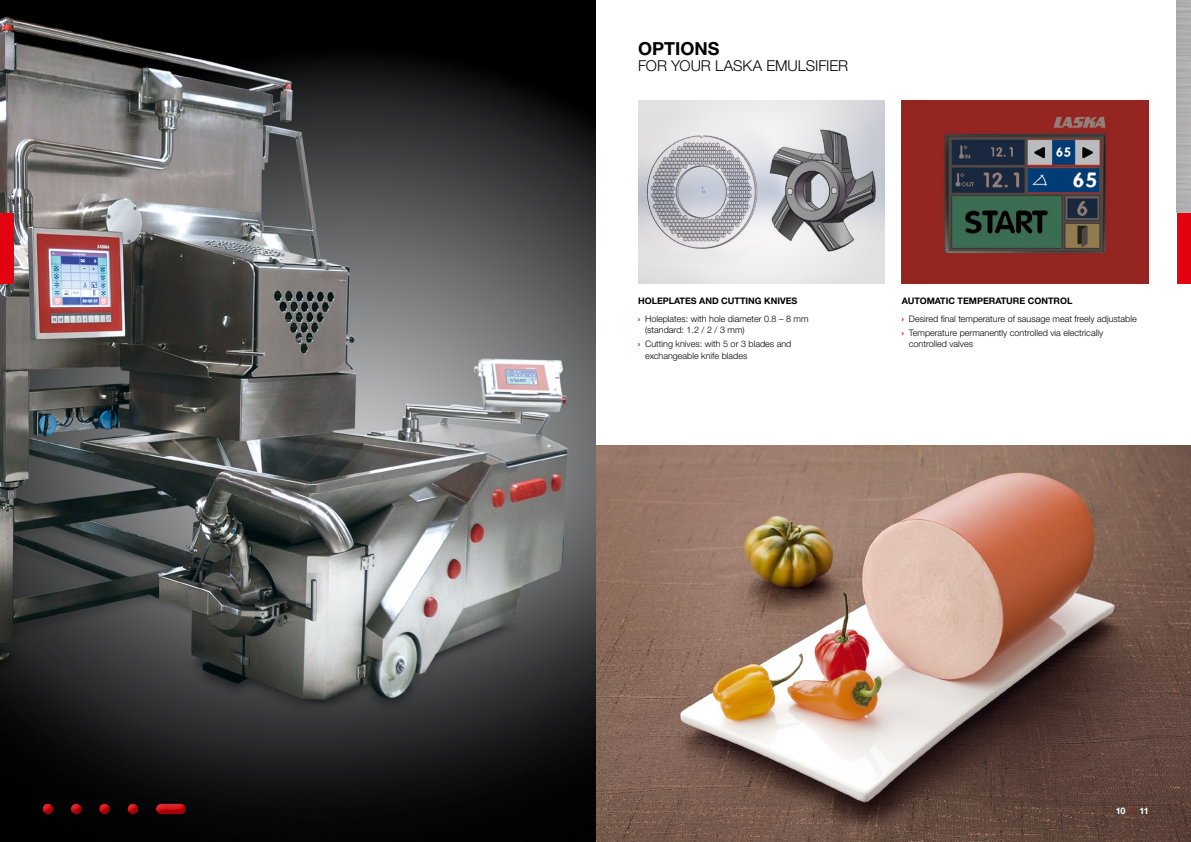
<style>
.page{position:relative;width:1191px;height:842px;background:#fff}
.page>*{position:absolute;margin:0;border:0;box-sizing:border-box;transform-origin:0 0}
.t1{font:700 18px "Helvetica Neue LTW1 G";color:#000}
.t2{font:300 15px "Helvetica Neue LTW1 G";letter-spacing:-.005em;color:#000}
.t3{font:300 9px/17.5px "Helvetica Neue LTW1 G";color:#000}
.t4{font:700 9px "Helvetica Neue LTW1 G";color:#000}
.t5{font:700 9px "Helvetica Neue LTW1 G";color:#fff}
.s1{font-weight:700}
.s2{font-weight:700;color:#e30210}
</style>
<div class="page">
<img style="left:595px;top:445px;width:596px;height:397px">
<img style="left:0;top:0;width:595px;height:842px">
<img style="left:638px;top:101px;width:246px;height:182px">
<div style="left:35px;top:796px;width:23px;height:19px;background:#010101"></div>
<div style="left:38px;top:801px;width:23px;height:14px;background:#000;opacity:.25"></div>
<div style="left:64px;top:796px;width:22px;height:19px;background:#030303"></div>
<div style="left:66px;top:801px;width:23px;height:14px;background:#000;opacity:.25"></div>
<div style="left:92px;top:796px;width:23px;height:19px;background:#030303"></div>
<div style="left:95px;top:801px;width:22px;height:14px;background:#000;opacity:.25"></div>
<div style="left:120px;top:796px;width:23px;height:19px;background:#050505"></div>
<div style="left:123px;top:801px;width:23px;height:14px;background:#000;opacity:.25"></div>
<div style="left:149px;top:796px;width:42px;height:19px;background:#080808"></div>
<div style="left:151px;top:801px;width:42px;height:14px;background:#000;opacity:.25"></div>
<img style="left:901px;top:101px;width:247px;height:182px">
<div style="left:0;top:213px;width:14px;height:70px;background:#e30210"></div>
<div style="left:1176px;top:213px;width:15px;height:70px;background:#e30210"></div>
<h1 class="t1" style="left:638px;top:38px;width:69px">OPTIONS</h1>
<h2 class="t2" style="left:638px;top:57px;width:212px">for your LASKA emulsifier</h2>
<p class="t3" style="left:638px;top:292px;width:172px;text-align:center"><span class="s1">ATES AND CUTTING KNIVES<br></span><span class="s2">›</span> Holeplates: with hole diameter 0.8 – 8 mm</p>
<p class="t3" style="left:638px;top:323px;width:155px;line-height:14.3px;text-indent:7px">(standard: 1.2 / 2 / 3 mm)<br><span class="s2">›</span> Cutting knives: with 5 or 3 blades and</p>
<p class="t3" style="left:645px;top:347px;width:104px">exchangeable knife blades</p>
<p class="t4" style="left:638px;top:295px;width:21px">HOLEPL</p>
<p class="t4" style="left:901px;top:295px;width:69px">AUTOMATIC TEMPER</p>
<p class="t4" style="left:995px;top:295px;width:18px">ATURE</p>
<p class="t3" style="left:901px;top:292px;width:236px;text-indent:126px"><span class="s1">CONTROL<br></span><span class="s2">›</span> Desired final temperature of sausage meat freely adjustable</p>
<p class="t3" style="left:908px;top:327px;width:196px;line-height:11.5px;text-indent:-7px"><span class="s2">›</span> Temperature permanently controlled via electrically controlled valves</p>
<p class="t5" style="left:1115px;top:805px;width:35px">10 <sup>|</sup> 11</p>
</div>
